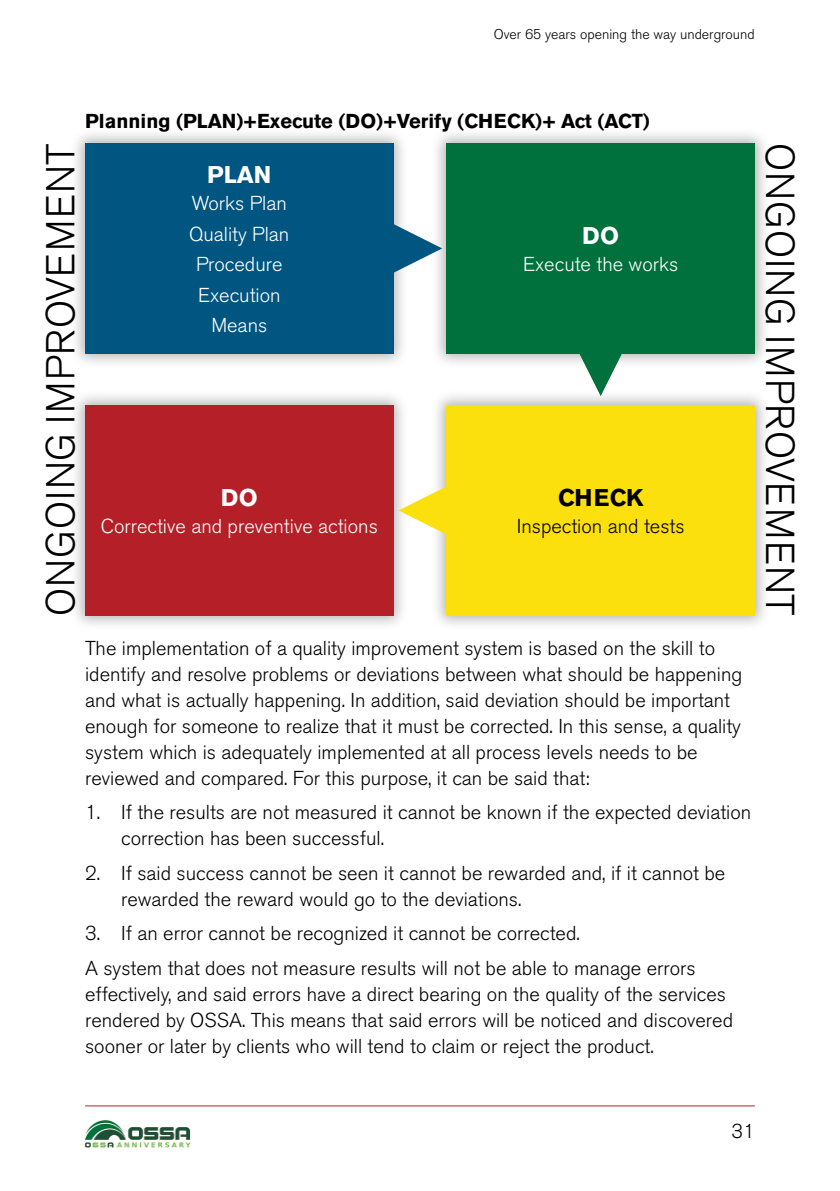
<style>
.page{position:relative;width:840px;height:1191px;background:#fff}
.page>*{position:absolute;margin:0;border:0;box-sizing:border-box;transform-origin:0 0}
.texto{font:300 40px "Akzidenz Grotesk BE";letter-spacing:.02em;color:#000}
.subtitular{font:700 24px "Akzidenz Grotesk BE";color:#fff}
.subtitular-2{font:700 24px "Akzidenz Grotesk BE";letter-spacing:.01em;color:#000}
.texto-2{font:300 20px/26px "Akzidenz Grotesk BE";color:#000}
.texto-3{font:300 20px "Akzidenz Grotesk BE";color:#fff}
.texto-4{font:700 20px "Akzidenz Grotesk BE";color:#000}
.t1{font:300 14px "Akzidenz Grotesk BE";color:#000}
</style>
<div class="page">
<hr style="left:85px;top:1105px;width:669px;height:1px;background:#b51f28">
<img style="left:84px;top:1120px;width:107px;height:28px">
<div style="left:70px;top:128px;width:339px;height:242px;background:#000;opacity:.3"></div>
<div style="left:85px;top:143px;width:308px;height:211px;background:#005681"></div>
<div style="left:70px;top:390px;width:339px;height:241px;background:#000;opacity:.3"></div>
<div style="left:85px;top:405px;width:308px;height:210px;background:#b51f28"></div>
<div style="left:430px;top:128px;width:340px;height:242px;background:#000;opacity:.3"></div>
<div style="left:446px;top:143px;width:308px;height:211px;background:#00713c"></div>
<div style="left:430px;top:390px;width:340px;height:241px;background:#000;opacity:.3"></div>
<div style="left:446px;top:405px;width:308px;height:210px;background:#fce00e"></div>
<svg style="left:393px;top:218px;width:49px;height:60px"></svg>
<svg style="left:570px;top:354px;width:60px;height:42px"></svg>
<svg style="left:398px;top:480px;width:48px;height:60px"></svg>
<p class="t1" style="left:493px;top:26px;width:262px">Over 65 years opening the way underground</p>
<p class="texto-4" style="left:85px;top:110px;width:566px">Planning (PLAN)+Execute (DO)+Verify (CHECK)+ Act (ACT)</p>
<p class="texto" style="left:38px;top:615px;width:474px;rotate:-90deg">ONGOING IMPROVEMENT</p>
<p class="texto" style="left:802px;top:143px;width:474px;rotate:90deg">ONGOING IMPROVEMENT</p>
<p class="subtitular" style="left:207px;top:160px;width:66px">PLAN</p>
<p class="texto-3" style="left:192px;top:192px;width:97px">Works Plan</p>
<p class="texto-3" style="left:189px;top:223px;width:101px">Quality Plan</p>
<p class="texto-3" style="left:196px;top:253px;width:88px">Procedure</p>
<p class="texto-3" style="left:198px;top:284px;width:84px">Execution</p>
<p class="texto-3" style="left:211px;top:314px;width:57px">Means</p>
<p class="subtitular" style="left:581px;top:221px;width:39px">DO</p>
<p class="texto-3" style="left:522px;top:253px;width:157px">Execute the works</p>
<p class="subtitular" style="left:221px;top:483px;width:39px">DO</p>
<p class="texto-3" style="left:101px;top:515px;width:278px">Corrective and preventive actions</p>
<p class="subtitular-2" style="left:557px;top:483px;width:87px">CHECK</p>
<p class="texto-2" style="left:516px;top:514px;width:169px">Inspection and tests</p>
<p class="texto-2" style="left:85px;top:635px;width:658px">The implementation of a quality improvement system is based on the skill to identify and resolve problems or deviations between what should be happening and what is actually happening. In addition, said deviation should be important enough for someone to realize that it must be corrected. In this sense, a quality system which is adequately implemented at all process levels needs to be reviewed and compared. For this purpose, it can be said that:</p>
<p class="texto-2" style="left:121px;top:799px;width:631px;text-indent:-36px">1. If the results are not measured it cannot be known if the expected deviation correction has been successful.</p>
<p class="texto-2" style="left:121px;top:860px;width:605px;text-indent:-36px">2. If said success cannot be seen it cannot be rewarded and, if it cannot be rewarded the reward would go to the deviations.</p>
<p class="texto-2" style="left:85px;top:920px;width:496px">3. If an error cannot be recognized it cannot be corrected.</p>
<p class="texto-2" style="left:85px;top:955px;width:649px">A system that does not measure results will not be able to manage errors effectively, and said errors have a direct bearing on the quality of the services rendered by OSSA. This means that said errors will be noticed and discovered sooner or later by clients who will tend to claim or reject the product.</p>
<p class="texto-2" style="left:731px;top:1118px;width:25px">31</p>
</div>
